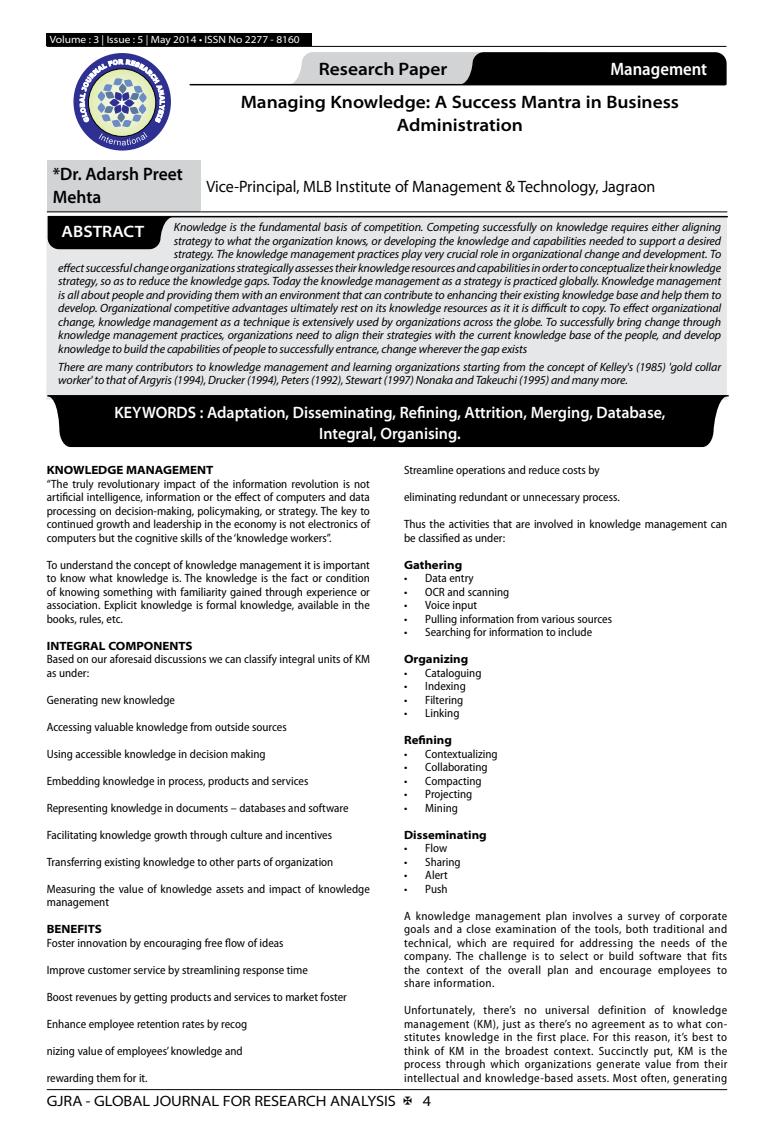
<style>
.page{position:relative;width:774px;height:1136px;background:#fff}
.page>*{position:absolute;margin:0;border:0;box-sizing:border-box;transform-origin:0 0}
.t1{font:600 semi-expanded 18px/23.4px "Myriad Pro";color:#000;text-align:center}
.t2{font:600 semi-expanded 18px/23.4px "Myriad Pro";color:#000;scale:.9 1}
.t3{font:600 semi-condensed 18px "Myriad Pro";color:#fff}
.t4{font:600 semi-expanded 16.5px/21.5px "Myriad Pro";color:#fff;text-align:center;scale:.9 1}
.t5{font:semi-expanded 16.5px "Myriad Pro";color:#000;scale:.89 1}
.t6{font:600 semi-expanded 16.5px "Myriad Pro";color:#fff}
.t7{font:semi-expanded 15px "Myriad Pro";color:#000}
.t8{font:semi-condensed 12px/13.5px "Myriad Pro";color:#000;text-align:justify}
.t9{font:italic 12px/13.5px "Myriad Pro";letter-spacing:-.01em;color:#000}
.t10{font:700 semi-expanded 12px "Myriad Pro";color:#000}
.t11{font:semi-expanded 10.5px "Myriad Pro";color:#fff}
</style>
<div class="page">
<hr style="left:47px;top:1089px;width:680px;height:1px;background:#000">
<div style="left:47px;top:33px;width:265px;height:13px;background:#000"></div>
<hr style="left:47px;top:46px;width:679px;height:1px;background:#000">
<svg style="left:288px;top:52px;width:439px;height:33px;background:#5a5a5b"></svg>
<hr style="left:190px;top:84px;width:535px;height:1px;background:#000">
<div style="left:73px;top:53px;width:98px;height:97px;background:#2e3092;border-radius:50%"></div>
<svg style="left:80px;top:59px;width:85px;height:86px"></svg>
<div style="left:47px;top:160px;width:153px;height:52px;background:#d1d3d4"></div>
<hr style="left:47px;top:211px;width:153px;height:1px;background:#000">
<hr style="left:200px;top:211px;width:527px;height:1px;background:#000">
<div style="left:46px;top:216px;width:681px;height:183px;background:#e6e7e8"></div>
<hr style="left:48px;top:216px;width:679px;height:1px;background:#000">
<svg style="left:48px;top:217px;width:126px;height:32px;background:#171717"></svg>
<hr style="left:48px;top:395px;width:680px;height:1px;background:#000">
<svg style="left:47px;top:396px;width:681px;height:51px;background:#141414"></svg>
<div style="left:106px;top:405px;width:567px;height:34px;background:#000"></div>
<p class="t11" style="left:50px;top:34px;width:251px">Volume : 3 | Issue : 5 | May 2014 • ISSN No 2277 - 8160</p>
<h1 class="t1" style="left:319px;top:58px;width:130px">Research Paper</h1>
<h1 class="t3" style="left:610px;top:59px;width:98px">Management</h1>
<h1 class="t1" style="left:241px;top:91px;width:440px">Managing Knowledge: A Success Mantra in Business<br>Administration</h1>
<h1 class="t2" style="left:53px;top:162px;width:146px">*Dr. Adarsh Preet<br>Mehta</h1>
<h2 class="t5" style="left:206px;top:178px;width:506px">Vice-Principal, MLB Institute of Management &amp; Technology, Jagraon</h2>
<p class="t9" style="left:174px;top:220px;width:549px">Knowledge is the fundamental basis of competition. Competing successfully on knowledge requires either aligning</p>
<p class="t9" style="left:174px;top:234px;width:549px">strategy to what the organization knows, or developing the knowledge and capabilities needed to support a desired</p>
<p class="t9" style="left:174px;top:247px;width:549px">strategy. The knowledge management practices play very crucial role in organizational change and development. To</p>
<p class="t9" style="left:58px;top:261px;width:664px">effect successful change organizations strategically assesses their knowledge resources and capabilities in order to conceptualize their knowledge</p>
<p class="t9" style="left:58px;top:274px;width:664px">strategy, so as to reduce the knowledge gaps. Today the knowledge management as a strategy is practiced globally. Knowledge management</p>
<p class="t9" style="left:58px;top:288px;width:664px">is all about people and providing them with an environment that can contribute to enhancing their existing knowledge base and help them to</p>
<p class="t9" style="left:58px;top:301px;width:664px">develop. Organizational competitive advantages ultimately rest on its knowledge resources as it it is difficult to copy. To effect organizational</p>
<p class="t9" style="left:58px;top:315px;width:664px">change, knowledge management as a technique is extensively used by organizations across the globe. To successfully bring change through</p>
<p class="t9" style="left:58px;top:328px;width:664px">knowledge management practices, organizations need to align their strategies with the current knowledge base of the people, and develop</p>
<p class="t9" style="left:58px;top:342px;width:471px">knowledge to build the capabilities of people to successfully entrance, change wherever the gap exists</p>
<p class="t9" style="left:58px;top:359px;width:664px">There are many contributors to knowledge management and learning organizations starting from the concept of Kelley's (1985) 'gold collar worker' to that of Argyris (1994), Drucker (1994), Peters (1992), Stewart (1997) Nonaka and Takeuchi (1995) and many more.</p>
<h2 class="t6" style="left:62px;top:222px;width:84px">ABSTRACT</h2>
<h2 class="t4" style="left:115px;top:401px;width:613px">KEYWORDS : Adaptation, Disseminating, Refining, Attrition, Merging, Database,<br>Integral, Organising.</h2>
<p class="t10" style="left:47px;top:463px;width:168px">KNOWLEDGE MANAGEMENT</p>
<p class="t8" style="left:47px;top:477px;width:325px">“The truly revolutionary impact of the information revolution is not artificial intelligence, information or the effect of computers and data processing on decision-making, policymaking, or strategy. The key to continued growth and leadership in the economy is not electronics of computers but the cognitive skills of the ‘knowledge workers”.</p>
<p class="t8" style="left:47px;top:558px;width:325px">To understand the concept of knowledge management it is important to know what knowledge is. The knowledge is the fact or condition of knowing something with familiarity gained through experience or association. Explicit knowledge is formal knowledge, available in the books, rules, etc.</p>
<p class="t10" style="left:47px;top:638px;width:147px">INTEGRAL COMPONENTS</p>
<p class="t8" style="left:47px;top:652px;width:325px">Based on our aforesaid discussions we can classify integral units of KM as under:</p>
<p class="t8" style="left:47px;top:693px;width:130px">Generating new knowledge</p>
<p class="t8" style="left:47px;top:720px;width:241px">Accessing valuable knowledge from outside sources</p>
<p class="t8" style="left:47px;top:747px;width:220px">Using accessible knowledge in decision making</p>
<p class="t8" style="left:47px;top:774px;width:263px">Embedding knowledge in process, products and services</p>
<p class="t8" style="left:47px;top:801px;width:303px">Representing knowledge in documents – databases and software</p>
<p class="t8" style="left:47px;top:828px;width:287px">Facilitating knowledge growth through culture and incentives</p>
<p class="t8" style="left:47px;top:855px;width:288px">Transferring existing knowledge to other parts of organization</p>
<p class="t8" style="left:47px;top:882px;width:325px">Measuring the value of knowledge assets and impact of knowledge management</p>
<p class="t10" style="left:47px;top:922px;width:57px">BENEFITS</p>
<p class="t8" style="left:47px;top:936px;width:238px">Foster innovation by encouraging free flow of ideas</p>
<p class="t8" style="left:47px;top:963px;width:263px">Improve customer service by streamlining response time</p>
<p class="t8" style="left:47px;top:990px;width:302px">Boost revenues by getting products and services to market foster</p>
<p class="t8" style="left:47px;top:1017px;width:202px">Enhance employee retention rates by recog</p>
<p class="t8" style="left:47px;top:1044px;width:197px">nizing value of employees’ knowledge and</p>
<p class="t8" style="left:47px;top:1071px;width:102px">rewarding them for it.</p>
<p class="t8" style="left:404px;top:463px;width:197px">Streamline operations and reduce costs by</p>
<p class="t8" style="left:404px;top:490px;width:217px">eliminating redundant or unnecessary process.</p>
<p class="t8" style="left:404px;top:517px;width:325px">Thus the activities that are involved in knowledge management can be classified as under:</p>
<p class="t10" style="left:404px;top:557px;width:60px">Gathering</p>
<p class="t8" style="left:404px;top:571px;width:71px">• Data entry</p>
<p class="t8" style="left:404px;top:585px;width:107px">• OCR and scanning</p>
<p class="t8" style="left:404px;top:598px;width:75px">• Voice input</p>
<p class="t8" style="left:404px;top:612px;width:209px">• Pulling information from various sources</p>
<p class="t8" style="left:404px;top:625px;width:190px">• Searching for information to include</p>
<p class="t10" style="left:404px;top:652px;width:66px">Organizing</p>
<p class="t8" style="left:404px;top:666px;width:79px">• Cataloguing</p>
<p class="t8" style="left:404px;top:679px;width:63px">• Indexing</p>
<p class="t8" style="left:404px;top:693px;width:61px">• Filtering</p>
<p class="t8" style="left:404px;top:706px;width:57px">• Linking</p>
<p class="t10" style="left:404px;top:733px;width:49px">Refining</p>
<p class="t8" style="left:404px;top:747px;width:95px">• Contextualizing</p>
<p class="t8" style="left:404px;top:760px;width:85px">• Collaborating</p>
<p class="t8" style="left:404px;top:774px;width:79px">• Compacting</p>
<p class="t8" style="left:404px;top:787px;width:70px">• Projecting</p>
<p class="t8" style="left:404px;top:801px;width:55px">• Mining</p>
<p class="t10" style="left:404px;top:827px;width:84px">Disseminating</p>
<p class="t8" style="left:404px;top:841px;width:45px">• Flow</p>
<p class="t8" style="left:404px;top:855px;width:58px">• Sharing</p>
<p class="t8" style="left:404px;top:868px;width:45px">• Alert</p>
<p class="t8" style="left:404px;top:882px;width:45px">• Push</p>
<p class="t8" style="left:404px;top:909px;width:325px">A knowledge management plan involves a survey of corporate goals and a close examination of the tools, both traditional and technical, which are required for addressing the needs of the company. The challenge is to select or build software that fits the context of the overall plan and encourage employees to share information.</p>
<p class="t8" style="left:404px;top:1003px;width:325px">Unfortunately, there’s no universal definition of knowledge management (KM), just as there’s no agreement as to what con&shy;stitutes knowledge in the first place. For this reason, it’s best to think of KM in the broadest context. Succinctly put, KM is the process through which organizations generate value from their intellectual and knowledge-based assets. Most often, generating</p>
<p class="t7" style="left:47px;top:1092px;width:351px">GJRA - GLOBAL JOURNAL FOR RESEARCH ANALYSIS</p>
<p class="t7" style="left:423px;top:1092px;width:10px">4</p>
</div>
